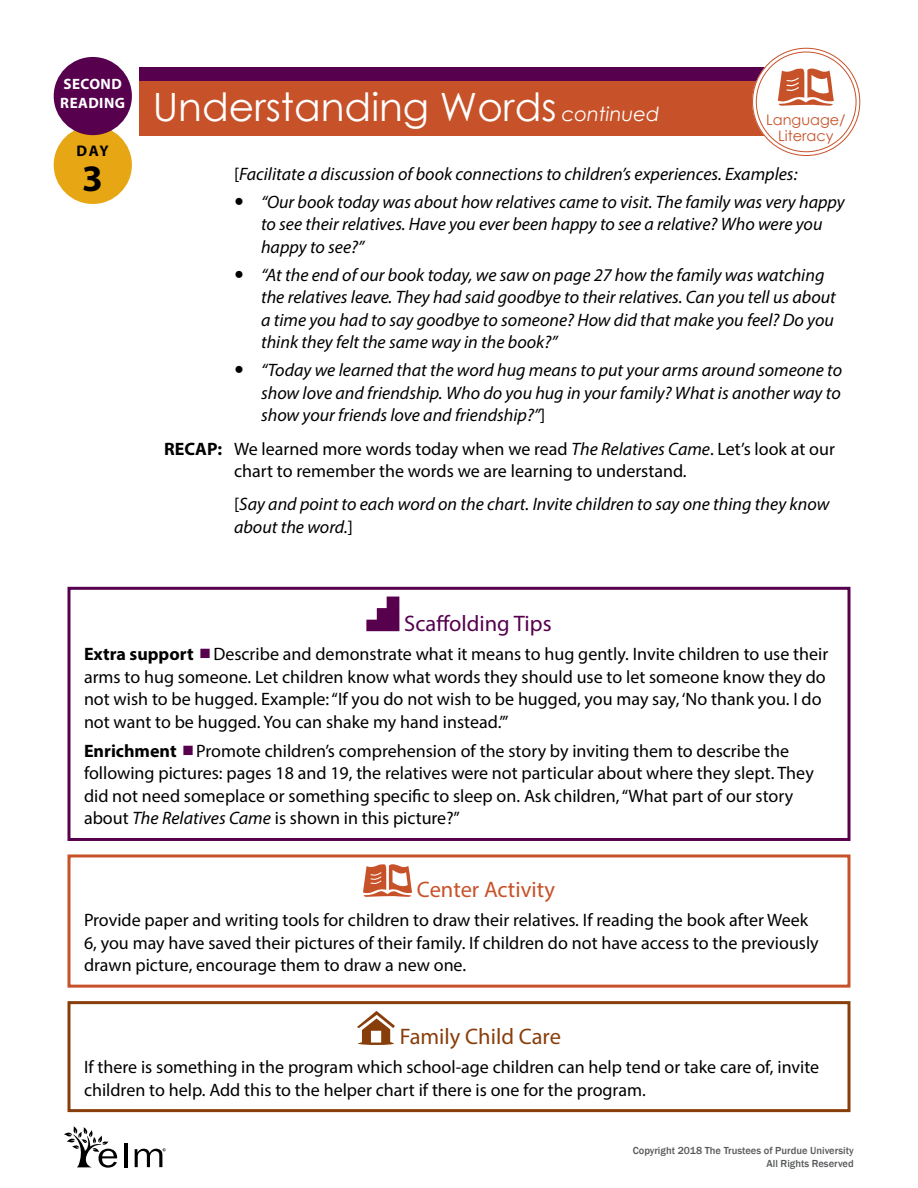
<style>
.page{position:relative;width:918px;height:1188px;background:#fff}
.page>*{position:absolute;margin:0;border:0;box-sizing:border-box;transform-origin:0 0}
.t1{font:39px "Century Gothic";color:#fff}
.t2{font:700 37.5px "Myriad Pro";color:#000}
._4-01_Scaffolding_Ti{font:22.5px "Myriad Pro";color:#56004e}
._4-04_FCC_Subhead{font:22.5px "Myriad Pro";color:#883e0b}
._4-03_Center_Subhead{font:22.5px "Myriad Pro";color:#c75229}
._3-03_Lesson_Body_GR{font:italic 18px/22.5px "Myriad Pro";color:#000}
._4-02_Scaffolding_Ti{font:18px/22.5px "Myriad Pro";color:#000}
._4-05_Ctr_FCC_Body{font:18px/22.5px "Myriad Pro";color:#000}
._3-04_Lesson_Body_Bo{font:18px/22.5px "Myriad Pro";color:#000}
.t3{font:700 15.45px "Myriad Pro";color:#000}
.t4{font:700 15px/19.5px "Myriad Pro";letter-spacing:.03em;color:#fff}
.t5{font:14.55px/15.9px "Century Gothic";color:#c75229;text-align:center}
.t6{font:500 10.5px/12.6px "Franklin Gothic";color:#58595b;text-align:right}
.s1{font-style:normal}
.s2{font-weight:700}
.s3{font-style:italic}
.s4{font-style:italic;font-size:19.5px}
</style>
<div class="page">
<div style="left:140px;top:68px;width:631px;height:68px;background:#c75229"></div>
<div style="left:140px;top:68px;width:631px;height:13px;background:#56004e"></div>
<div style="left:54px;top:126px;width:78px;height:78px;background:#e7a614;border-radius:50%"></div>
<div style="left:54px;top:57px;width:78px;height:78px;background:#56004e;border-radius:50%"></div>
<div style="left:754px;top:50px;width:104px;height:104px;background:#fff;border-radius:50%"></div>
<div style="left:752px;top:48px;width:108px;height:108px;border:4px solid #fff;border-radius:50%"></div>
<svg style="left:778px;top:69px;width:56px;height:37px"></svg>
<svg style="left:366px;top:597px;width:33px;height:34px"></svg>
<div style="left:68px;top:587px;width:782px;height:254px;border:3px solid #56004e"></div>
<svg style="left:363px;top:864px;width:49px;height:33px"></svg>
<div style="left:68px;top:854px;width:782px;height:134px;border:3px solid #c75229"></div>
<svg style="left:357px;top:1011px;width:38px;height:34px"></svg>
<div style="left:68px;top:1001px;width:782px;height:111px;border:3px solid #883e0b"></div>
<hr style="left:124px;top:1143px;width:3px;height:24px;background:#000">
<svg style="left:64px;top:1126px;width:53px;height:42px"></svg>
<svg style="left:135px;top:1148px;width:31px;height:19px"></svg>
<p class="t4" style="left:60px;top:73px;width:66px">SECOND<br>READING</p>
<p class="t3" style="left:77px;top:141px;width:34px">DAY</p>
<h2 class="t2" style="left:82px;top:154px;width:22px">3</h2>
<p class="_3-03_Lesson_Body_GR" style="left:234px;top:162px;width:565px"><span class="s1">[</span>Facilitate a discussion of book connections to children’s experiences. Examples:</p>
<p class="_3-03_Lesson_Body_GR" style="left:261px;top:190px;width:585px">“Our book today was about how relatives came to visit. The family was very happy to see their relatives. Have you ever been happy to see a relative? Who were you happy to see?”</p>
<p class="_3-03_Lesson_Body_GR" style="left:261px;top:263px;width:576px">“At the end of our book today, we saw on page 27 how the family was watching the relatives leave. They had said goodbye to their relatives. Can you tell us about a time you had to say goodbye to someone? How did that make you feel? Do you think they felt the same way in the book?”</p>
<p class="_3-03_Lesson_Body_GR" style="left:261px;top:359px;width:583px;text-align:justify">“Today we learned that the word hug means to put your arms around someone to show love and friendship. Who do you hug in your family? What is another way to show your friends love and friendship?”<span class="s1">]</span></p>
<p class="_3-04_Lesson_Body_Bo" style="left:234px;top:437px;width:602px;text-indent:-70px"><span class="s2">RECAP:</span> We learned more words today when we read <span class="s3">The Relatives Came</span>. Let’s look at our chart to remember the words we are learning to understand.</p>
<p class="_3-03_Lesson_Body_GR" style="left:234px;top:493px;width:597px"><span class="s1">[</span>Say and point to each word on the chart. Invite children to say one thing they know about the word.<span class="s1">]</span></p>
<h1 class="t1" style="left:153px;top:80px;width:508px">Understanding Words <span class="s4">continued</span></h1>
<p class="t5" style="left:766px;top:111px;width:81px">Language/<br>Literacy</p>
<p class="_4-01_Scaffolding_Ti" style="left:404px;top:610px;width:149px">Scaffolding Tips</p>
<p class="_4-02_Scaffolding_Ti" style="left:84px;top:643px;width:746px"><span class="s2">Extra support</span> Describe and demonstrate what it means to hug gently. Invite children to use their arms to hug someone. Let children know what words they should use to let someone know they do not wish to be hugged. Example: “If you do not wish to be hugged, you may say, ‘No thank you. I do not want to be hugged. You can shake my hand instead.’”</p>
<p class="_4-02_Scaffolding_Ti" style="left:84px;top:739px;width:731px"><span class="s2">Enrichment</span> Promote children’s comprehension of the story by inviting them to describe the following pictures: pages 18 and 19, the relatives were not particular about where they slept. They did not need someplace or something specific to sleep on. Ask children, “What part of our story about <span class="s3">The Relatives Came</span> is shown in this picture?”</p>
<p class="_4-03_Center_Subhead" style="left:417px;top:875px;width:140px">Center Activity</p>
<p class="_4-05_Ctr_FCC_Body" style="left:84px;top:909px;width:736px">Provide paper and writing tools for children to draw their relatives. If reading the book after Week<br>6, you may have saved their pictures of their family. If children do not have access to the previously drawn picture, encourage them to draw a new one.</p>
<h1 class="_4-04_FCC_Subhead" style="left:400px;top:1022px;width:163px">Family Child Care</h1>
<p class="_4-05_Ctr_FCC_Body" style="left:84px;top:1056px;width:737px">If there is something in the program which school-age children can help tend or take care of, invite children to help. Add this to the helper chart if there is one for the program.</p>
<p class="t6" style="left:633px;top:1145px;width:223px">Copyright 2018 The Trustees of Purdue University<br>All Rights Reserved</p>
</div>
